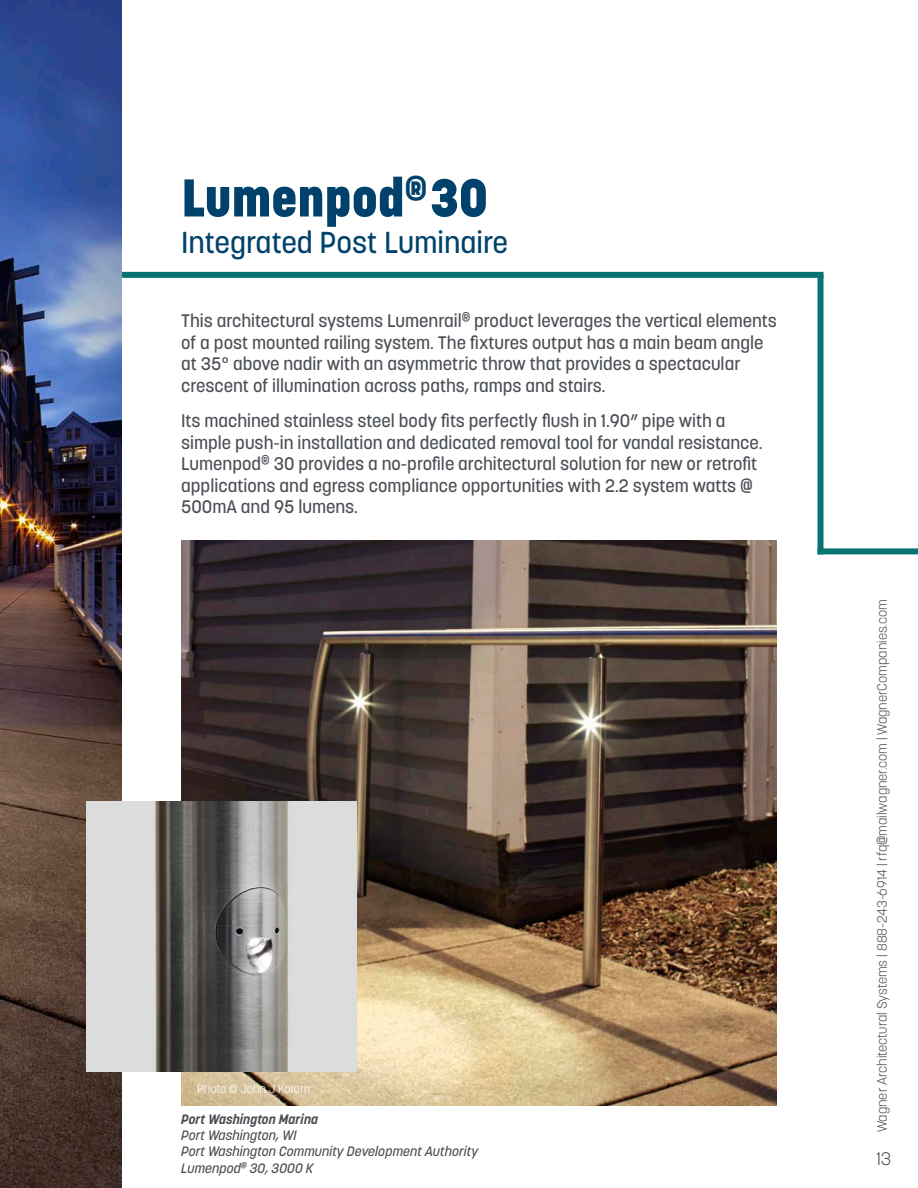
<style>
.page{position:relative;width:918px;height:1188px;background:#fff}
.page>*{position:absolute;margin:0;border:0;box-sizing:border-box;transform-origin:0 0}
.t1{font:800 52.5px "Korolev";color:#00426b}
.t2{font:500 30px "Korolev";color:#00426b}
.t3{font:500 18px/21.6px "Korolev";color:#4a4f55}
.t4{font:300 18px "Korolev";color:#4a4f55}
.t5{font:300 13.5px "Korolev";color:#4a4f55}
.t6{font:italic 500 13.5px "Korolev";color:#4a4f55}
.t7{font:italic 700 13.5px "Korolev";color:#4a4f55}
.t8{font:300 12px "Korolev";color:#fff}
</style>
<div class="page">
<div style="left:0;top:272px;width:824px;height:6px;background:#057472"></div>
<img style="left:181px;top:540px;width:596px;height:566px">
<img style="left:0;top:0;width:122px;height:1188px">
<div style="left:818px;top:275px;width:6px;height:279px;background:#057472"></div>
<div style="left:818px;top:548px;width:100px;height:6px;background:#057472"></div>
<img style="left:86px;top:802px;width:270px;height:270px">
<p class="t1" style="left:181px;top:165px;width:308px">Lumenpod<sup>®</sup> 30</p>
<p class="t2" style="left:181px;top:224px;width:328px">Integrated Post Luminaire</p>
<p class="t3" style="left:181px;top:310px;width:597px">This architectural systems Lumenrail<sup>®</sup> product leverages the vertical elements of a post mounted railing system. The fixtures output has a main beam angle at 35° above nadir with an asymmetric throw that provides a spectacular crescent of illumination across paths, ramps and stairs.</p>
<p class="t3" style="left:181px;top:410px;width:583px">Its machined stainless steel body fits perfectly flush in 1.90” pipe with a simple push-in installation and dedicated removal tool for vandal resistance.<br>Lumenpod<sup>®</sup> 30 provides a no-profile architectural solution for new or retrofit applications and egress compliance opportunities with 2.2 system watts @ 500mA and 95 lumens.</p>
<p class="t8" style="left:197px;top:1081px;width:114px">Photo © John J Korom</p>
<p class="t7" style="left:181px;top:1111px;width:138px">Port Washington Marina</p>
<p class="t6" style="left:181px;top:1127px;width:117px">Port Washington, WI</p>
<p class="t6" style="left:181px;top:1143px;width:299px">Port Washington Community Development Authority</p>
<p class="t6" style="left:181px;top:1159px;width:134px">Lumenpod<sup>®</sup> 30, 3000 K</p>
<p class="t5" style="left:873px;top:1132px;width:534px;rotate:-90deg">Wagner Architectural Systems | 888-243-6914 | rfq@mailwagner.com | WagnerCompanies.com</p>
<p class="t4" style="left:876px;top:1147px;width:16px">13</p>
</div>
